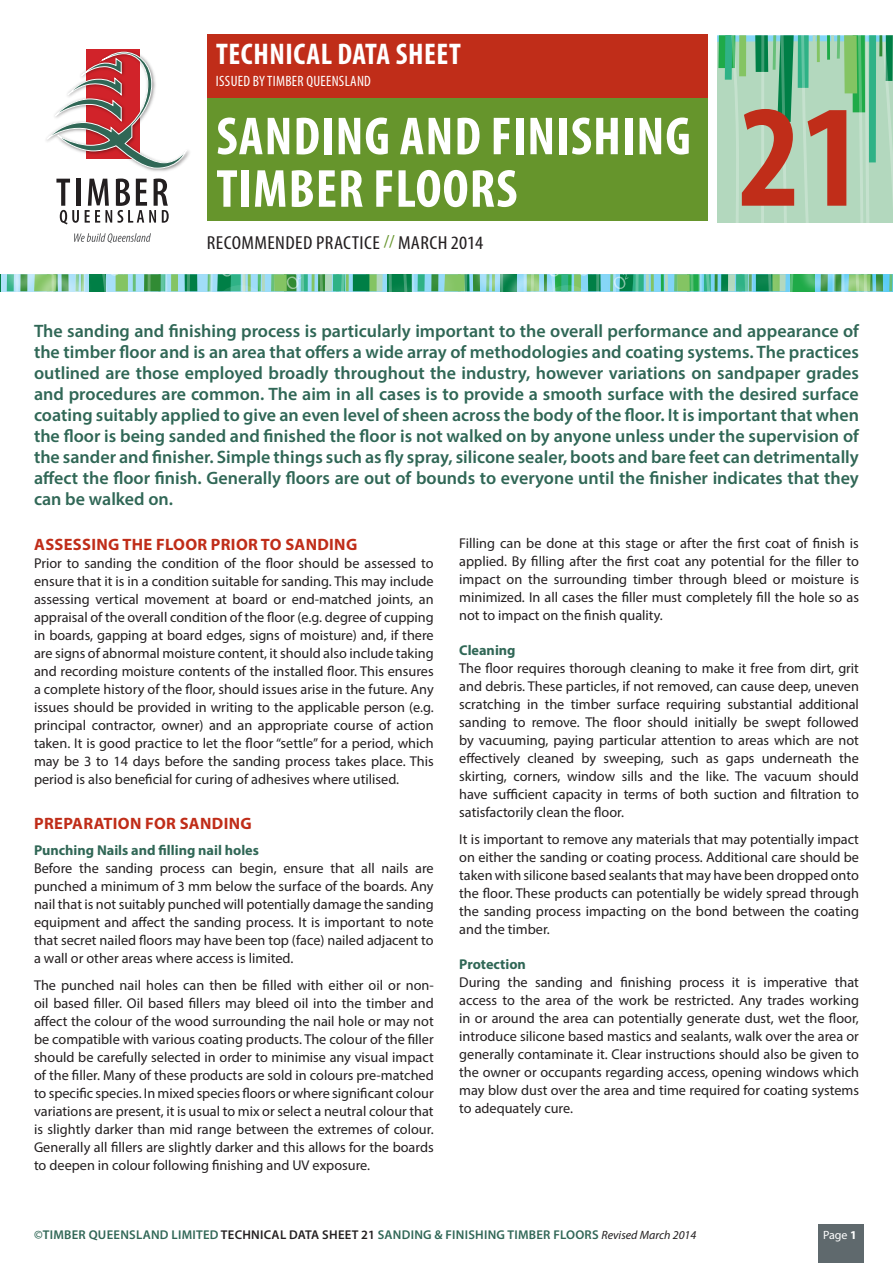
<style>
.page{position:relative;width:893px;height:1263px;background:#fff}
.page>*{position:absolute;margin:0;border:0;box-sizing:border-box;transform-origin:0 0}
.t1{font:700 condensed 147px "Myriad Pro";color:#c02d19}
.heading_in_green_pan{font:700 condensed 54px/52.5px "Myriad Pro";letter-spacing:.02em;color:#fff}
.t2{font:700 condensed 30px "Myriad Pro";letter-spacing:.02em;color:#fff}
.t3{font:condensed 18.9px "Myriad Pro";letter-spacing:.02em;color:#231f20;scale:1.11 1}
.intro_text{font:600 18px/21px "Myriad Pro";color:#306756;text-align:justify}
.heading{font:700 16.5px "Myriad Pro";letter-spacing:.02em;color:#c02d19}
.t4{font:condensed 15px "Myriad Pro";letter-spacing:.02em;color:#fff}
.body_text{font:14.25px/18px "Myriad Pro";color:#231f20;text-align:justify}
.Sub_green_headings{font:700 14.25px "Myriad Pro";color:#306756}
.body_text-2{font:600 12.75px "Myriad Pro";letter-spacing:.02em;color:#306756}
.body_text-3{font:12px "Myriad Pro";color:#fff}
.s1{font-size:17.55px;color:#66952c}
.s2{color:#231f20}
.s3{font-weight:400;font-style:italic;font-size:12px;color:#231f20}
.s4{font-weight:700}
</style>
<div class="page">
<div style="left:818px;top:1225px;width:45px;height:38px;background:#5f696d"></div>
<svg style="left:717px;top:35px;width:176px;height:187px;background:#9acead"></svg>
<div style="left:207px;top:98px;width:501px;height:123px;background:#66952c"></div>
<div style="left:207px;top:34px;width:501px;height:64px;background:#c02d19"></div>
<hr style="left:76px;top:179px;width:4px;height:27px;background:#231f20">
<svg style="left:56px;top:179px;width:23px;height:45px"></svg>
<svg style="left:85px;top:179px;width:84px;height:44px"></svg>
<img style="left:86px;top:49px;width:104px;height:123px">
<svg style="left:74px;top:233px;width:77px;height:10px"></svg>
<svg style="left:46px;top:52px;width:141px;height:117px"></svg>
<svg style="left:0;top:274px;width:893px;height:17px;background:#68bb99"></svg>
<p class="t2" style="left:216px;top:35px;width:246px">TECHNICAL DATA SHEET</p>
<p class="t4" style="left:216px;top:72px;width:157px">ISSUED BY TIMBER QUEENSLAND</p>
<p class="heading_in_green_pan" style="left:216px;top:109px;width:476px">SANDING AND FINISHING<br>TIMBER FLOORS</p>
<p class="t3" style="left:207px;top:231px;width:250px">RECOMMENDED PRACTICE <span class="s1">//</span> MARCH 2014</p>
<p class="t1" style="left:738px;top:65px;width:127px">21</p>
<p class="intro_text" style="left:34px;top:320px;width:826px">The sanding and finishing process is particularly important to the overall performance and appearance of the timber floor and is an area that offers a wide array of methodologies and coating systems. The practices outlined are those employed broadly throughout the industry, however variations on sandpaper grades and procedures are common. The aim in all cases is to provide a smooth surface with the desired surface coating suitably applied to give an even level of sheen across the body of the floor. It is important that when the floor is being sanded and finished the floor is not walked on by anyone unless under the supervision of the sander and finisher. Simple things such as fly spray, silicone sealer, boots and bare feet can detrimentally affect the floor finish. Generally floors are out of bounds to everyone until the finisher indicates that they can be walked on.</p>
<p class="heading" style="left:34px;top:533px;width:325px">ASSESSING THE FLOOR PRIOR TO SANDING</p>
<p class="body_text" style="left:34px;top:554px;width:401px">Prior to sanding the condition of the floor should be assessed to ensure that it is in a condition suitable for sanding. This may include assessing vertical movement at board or end-matched joints, an appraisal of the overall condition of the floor (e.g. degree of cupping in boards, gapping at board edges, signs of moisture) and, if there are signs of abnormal moisture content, it should also include taking and recording moisture contents of the installed floor. This ensures a complete history of the floor, should issues arise in the future. Any issues should be provided in writing to the applicable person (e.g. principal contractor, owner) and an appropriate course of action taken. It is good practice to let the floor “settle” for a period, which may be 3 to 14 days before the sanding process takes place. This period is also beneficial for curing of adhesives where utilised.</p>
<p class="heading" style="left:34px;top:812px;width:219px">PREPARATION FOR SANDING</p>
<p class="Sub_green_headings" style="left:34px;top:841px;width:226px">Punching Nails and filling nail holes</p>
<p class="body_text" style="left:34px;top:859px;width:401px">Before the sanding process can begin, ensure that all nails are punched a minimum of 3 mm below the surface of the boards. Any nail that is not suitably punched will potentially damage the sanding equipment and affect the sanding process. It is important to note that secret nailed floors may have been top (face) nailed adjacent to a wall or other areas where access is limited.</p>
<p class="body_text" style="left:34px;top:976px;width:401px">The punched nail holes can then be filled with either oil or non&shy;oil based filler. Oil based fillers may bleed oil into the timber and affect the colour of the wood surrounding the nail hole or may not be compatible with various coating products. The colour of the filler should be carefully selected in order to minimise any visual impact of the filler. Many of these products are sold in colours pre-matched to specific species. In mixed species floors or where significant colour variations are present, it is usual to mix or select a neutral colour that is slightly darker than mid range between the extremes of colour.<br>Generally all fillers are slightly darker and this allows for the boards to deepen in colour following finishing and UV exposure.</p>
<p class="body_text" style="left:459px;top:534px;width:401px">Filling can be done at this stage or after the first coat of finish is applied. By filling after the first coat any potential for the filler to impact on the surrounding timber through bleed or moisture is minimized. In all cases the filler must completely fill the hole so as not to impact on the finish quality.</p>
<p class="Sub_green_headings" style="left:459px;top:641px;width:58px">Cleaning</p>
<p class="body_text" style="left:459px;top:659px;width:401px">The floor requires thorough cleaning to make it free from dirt, grit and debris. These particles, if not removed, can cause deep, uneven scratching in the timber surface requiring substantial additional sanding to remove. The floor should initially be swept followed by vacuuming, paying particular attention to areas which are not effectively cleaned by sweeping, such as gaps underneath the skirting, corners, window sills and the like. The vacuum should have sufficient capacity in terms of both suction and filtration to satisfactorily clean the floor.</p>
<p class="body_text" style="left:459px;top:830px;width:401px">It is important to remove any materials that may potentially impact on either the sanding or coating process. Additional care should be taken with silicone based sealants that may have been dropped onto the floor. These products can potentially be widely spread through the sanding process impacting on the bond between the coating and the timber.</p>
<p class="Sub_green_headings" style="left:459px;top:955px;width:68px">Protection</p>
<p class="body_text" style="left:459px;top:973px;width:401px">During the sanding and finishing process it is imperative that access to the area of the work be restricted. Any trades working in or around the area can potentially generate dust, wet the floor, introduce silicone based mastics and sealants, walk over the area or generally contaminate it. Clear instructions should also be given to the owner or occupants regarding access, opening windows which may blow dust over the area and time required for coating systems to adequately cure.</p>
<p class="body_text-2" style="left:34px;top:1226px;width:664px">©TIMBER QUEENSLAND LIMITED <span class="s2">TECHNICAL DATA SHEET 21</span> SANDING &amp; FINISHING TIMBER FLOORS <span class="s3">Revised March 2014</span></p>
<p class="body_text-3" style="left:823px;top:1227px;width:35px">Page <span class="s4">1</span></p>
</div>
